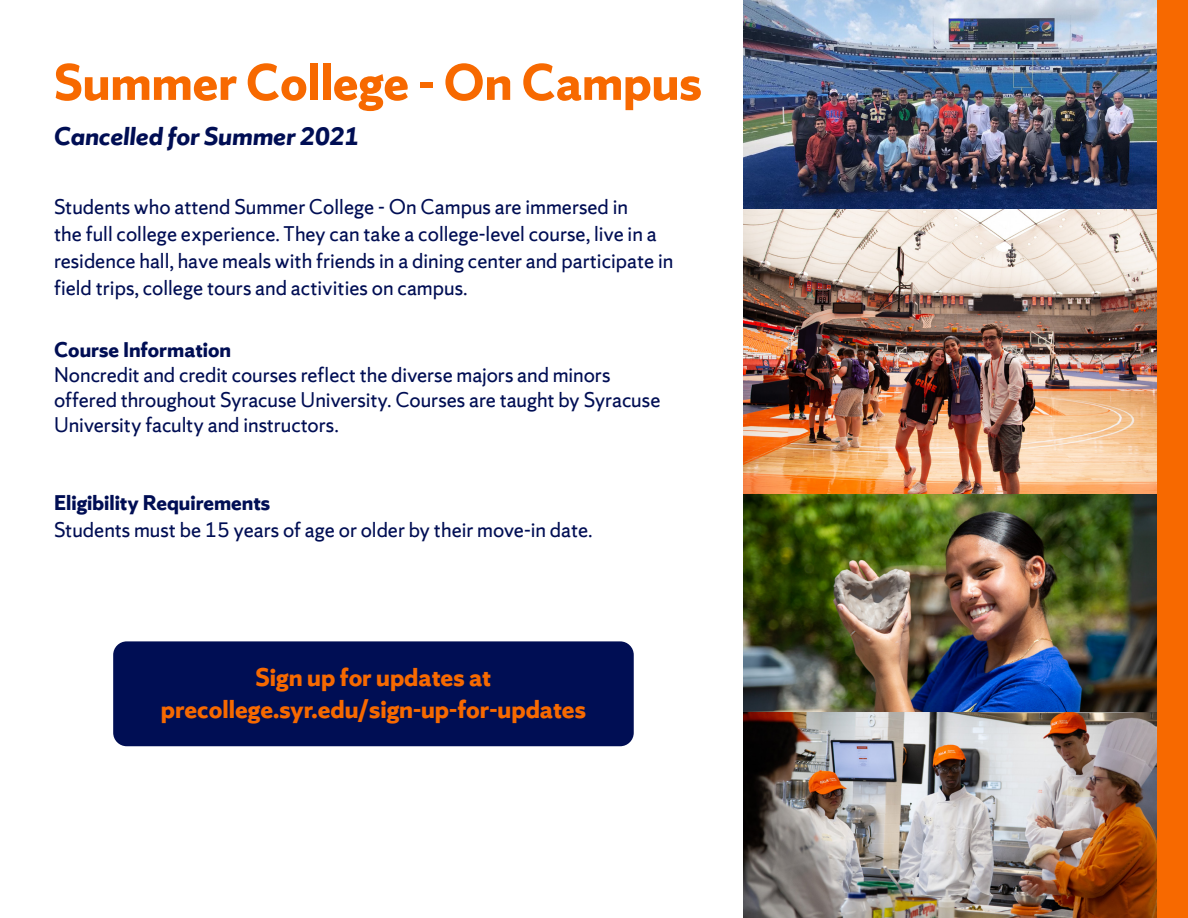
<style>
.page{position:relative;width:1188px;height:918px;background:#fff}
.page>*{position:absolute;margin:0;border:0;box-sizing:border-box;transform-origin:0 0}
.t1{font:700 54px "Sherman Sans";color:#f76900}
.t2{font:700 27px/32.4px "Sherman Sans";color:#f76900;text-align:center}
.t3{font:italic 700 27px "Sherman Sans";color:#000e54}
.t4{font:22.5px/27px "Sherman Sans";color:#000e54}
.t5{font:700 22.5px "Sherman Sans";color:#000e54}
</style>
<div class="page">
<div style="left:113px;top:641px;width:521px;height:105px;background:#000e54;border-radius:14px"></div>
<img style="left:743px;top:208px;width:414px;height:710px">
<img style="left:743px;top:0;width:414px;height:208px">
<div style="left:1157px;top:0;width:31px;height:918px;background:#f76900"></div>
<h1 class="t1" style="left:54px;top:49px;width:649px">Summer College - On Campus</h1>
<p class="t3" style="left:54px;top:120px;width:307px">Cancelled for Summer 2021</p>
<p class="t4" style="left:54px;top:193px;width:621px">Students who attend Summer College - On Campus are immersed in<br>the full college experience. They can take a college-level course, live in a residence hall, have meals with friends in a dining center and participate in field trips, college tours and activities on campus.</p>
<p class="t5" style="left:54px;top:336px;width:179px">Course Information</p>
<p class="t4" style="left:54px;top:362px;width:608px;line-height:24.8px">Noncredit and credit courses reflect the diverse majors and minors offered throughout Syracuse University. Courses are taught by Syracuse<br>University faculty and instructors.</p>
<p class="t5" style="left:54px;top:489px;width:218px">Eligibility Requirements</p>
<p class="t4" style="left:54px;top:516px;width:540px">Students must be 15 years of age or older by their move-in date.</p>
<p class="t2" style="left:161px;top:660px;width:426px">Sign up for updates at precollege.syr.edu/sign-up-for-updates</p>
</div>
